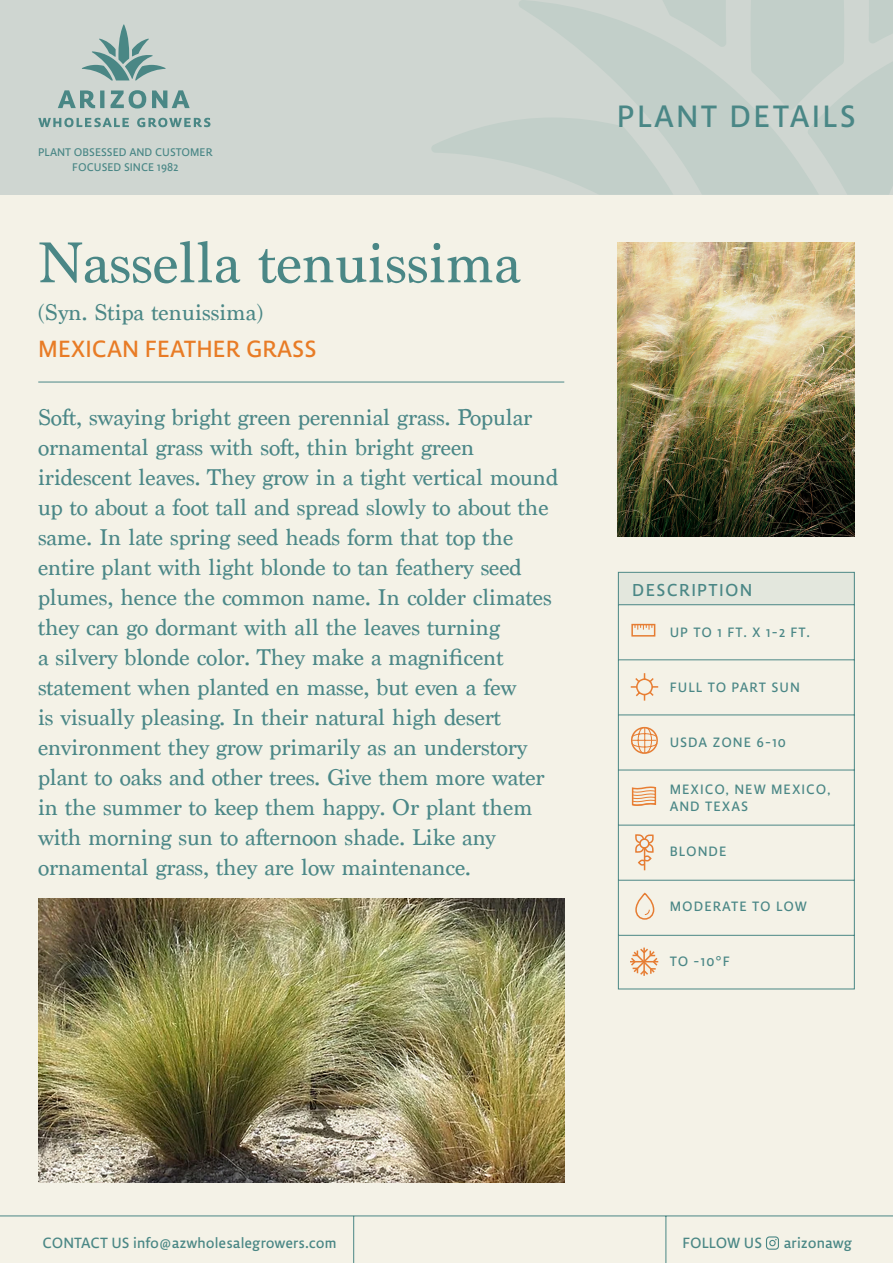
<style>
.page{position:relative;width:893px;height:1263px;background:#f4f2e7}
.page>*{position:absolute;margin:0;border:0;box-sizing:border-box;transform-origin:0 0}
.Títulos{font:60px "Marion";color:#4a8786}
.t1{font:37.5px "Lemon Sans";letter-spacing:.06em;color:#4a8786}
.subtitle{font:28.5px "Lemon Sans";color:#e87c26}
.párrafo{font:24px/30px "Marion";letter-spacing:-.005em;color:#4a8787}
.Títulos-2{font:24px "Marion";color:#4a8786}
.t2{font:21px "Lemon Sans";letter-spacing:.06em;color:#4a8786}
.t3{font:18px "Lemon Sans";color:#4a8785}
.Ficha{font:16.5px/16.5px "Lemon Sans";letter-spacing:.06em;color:#4a8786}
.t4{font:13.5px/15px "Lemon Sans";color:#4a8786;text-align:center}
</style>
<div class="page">
<div style="left:0;top:0;width:893px;height:195px;background:#cfd6d1"></div>
<svg style="left:432px;top:120px;width:86px;height:44px"></svg>
<svg style="left:819px;top:0;width:74px;height:194px"></svg>
<svg style="left:518px;top:0;width:301px;height:194px;fill:#c2cfc9"></svg>
<svg style="left:38px;top:24px;width:172px;height:103px"></svg>
<hr style="left:0;top:1215px;width:893px;height:1px;background:#4a8785">
<hr style="left:353px;top:1216px;width:1px;height:47px;background:#4a8785">
<hr style="left:665px;top:1216px;width:1px;height:47px;background:#4a8785">
<svg style="left:766px;top:1236px;width:13px;height:14px"></svg>
<svg style="left:618px;top:572px;width:237px;height:418px"></svg>
<div style="left:631px;top:624px;width:24px;height:13px;border:2px solid #e67d33"></div>
<svg style="left:635px;top:625px;width:17px;height:5px"></svg>
<svg style="left:631px;top:727px;width:27px;height:27px"></svg>
<svg style="left:635px;top:893px;width:20px;height:27px"></svg>
<svg style="left:634px;top:832px;width:21px;height:38px"></svg>
<svg style="left:629px;top:947px;width:30px;height:29px"></svg>
<svg style="left:631px;top:786px;width:26px;height:20px"></svg>
<svg style="left:629px;top:672px;width:31px;height:30px"></svg>
<hr style="left:38px;top:382px;width:526px;height:1px;background:#4a8787">
<img style="left:617px;top:243px;width:238px;height:293px">
<img style="left:38px;top:899px;width:526px;height:284px">
<p class="t4" style="left:38px;top:144px;width:176px">PLANT OBSESSED AND CUSTOMER<br>FOCUSED SINCE 1982</p>
<p class="Títulos" style="left:38px;top:227px;width:484px">Nassella tenuissima</p>
<p class="Títulos-2" style="left:38px;top:298px;width:226px">(Syn. Stipa tenuissima)</p>
<p class="subtitle" style="left:38px;top:333px;width:280px">MEXICAN FEATHER GRASS</p>
<p class="párrafo" style="left:38px;top:403px;width:522px">Soft, swaying bright green perennial grass. Popular ornamental grass with soft, thin bright green iridescent leaves. They grow in a tight vertical mound up to about a foot tall and spread slowly to about the same. In late spring seed heads form that top the entire plant with light blonde to tan feathery seed plumes, hence the common name. In colder climates they can go dormant with all the leaves turning<br>a silvery blonde color. They make a magnificent statement when planted en masse, but even a few<br>is visually pleasing. In their natural high desert environment they grow primarily as an understory plant to oaks and other trees. Give them more water in the summer to keep them happy. Or plant them with morning sun to afternoon shade. Like any ornamental grass, they are low maintenance.</p>
<h2 class="t1" style="left:617px;top:95px;width:240px">PLANT DETAILS</h2>
<p class="t2" style="left:632px;top:578px;width:122px">DESCRIPTION</p>
<p class="Ficha" style="left:670px;top:624px;width:142px">UP TO 1 FT. X 1-2 FT.</p>
<p class="Ficha" style="left:670px;top:679px;width:132px">FULL TO PART SUN</p>
<p class="Ficha" style="left:670px;top:733px;width:118px">USDA ZONE 6-10</p>
<p class="Ficha" style="left:670px;top:781px;width:162px">MEXICO, NEW MEXICO,<br>AND TEXAS</p>
<p class="Ficha" style="left:670px;top:843px;width:58px">BLONDE</p>
<p class="Ficha" style="left:670px;top:898px;width:139px">MODERATE TO LOW</p>
<p class="Ficha" style="left:670px;top:952px;width:62px">TO -10°F</p>
<p class="t3" style="left:43px;top:1232px;width:296px">CONTACT US info@azwholesalegrowers.com</p>
<p class="t3" style="left:682px;top:1232px;width:171px">FOLLOW US arizonawg</p>
</div>
